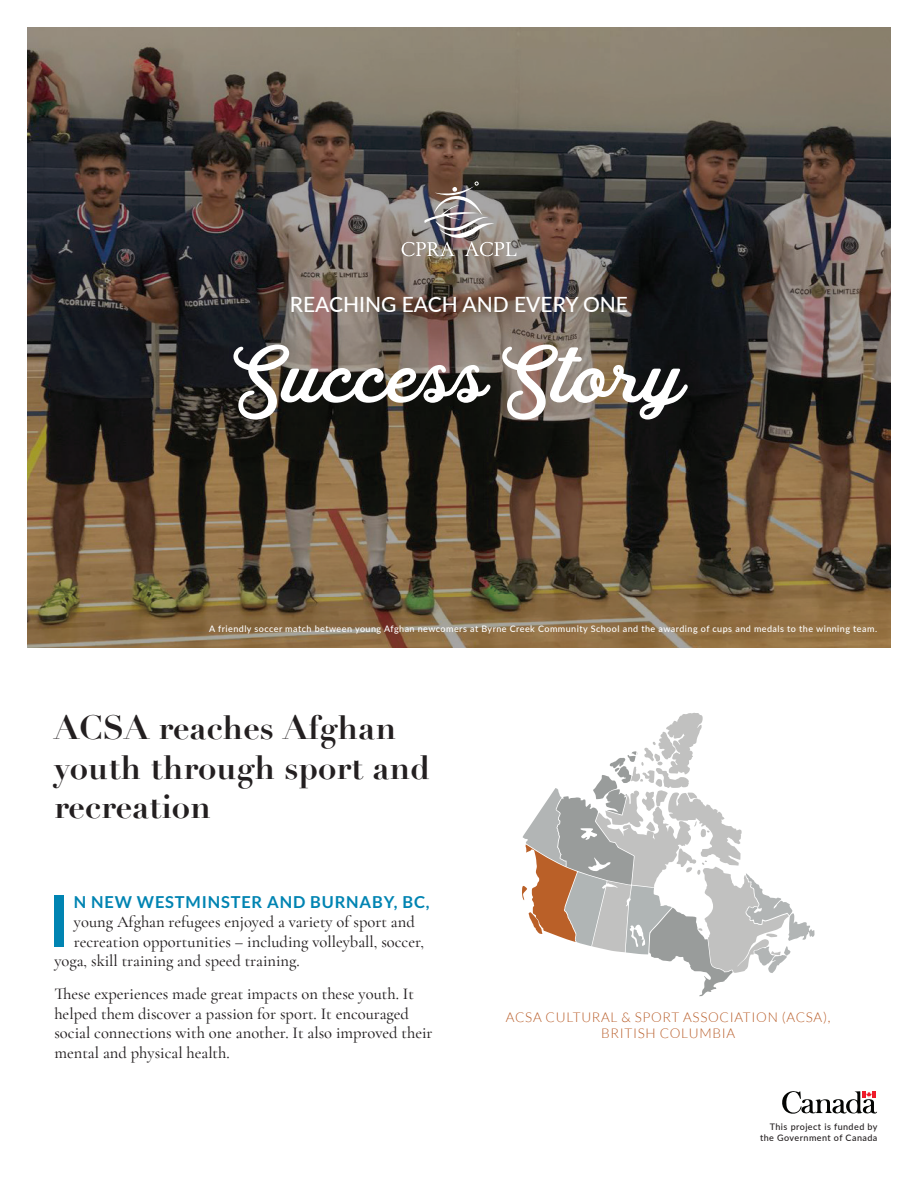
<style>
.page{position:relative;width:918px;height:1188px;background:#fff}
.page>*{position:absolute;margin:0;border:0;box-sizing:border-box;transform-origin:0 0}
.t1{font:75px "Hanley Pro Script";color:#fff}
.t2{font:700 71.25px "Lato";color:#0084b2}
.t3{font:700 33px/39.6px "Didot";color:#231f20}
.t4{font:500 21px "Lato";color:#fff}
.t5{font:500 16.5px/19.5px "Cormorant Garamond";color:#231f20}
.t6{font:700 16.5px "Lato";letter-spacing:.05em;color:#0084b2}
.t7{font:300 13.5px/16.2px "Lato";letter-spacing:.05em;color:#b85d29;text-align:center}
.t8{font:500 9px "Lato";letter-spacing:.05em;color:#fff}
.t9{font:500 9px/10.8px "Lato";letter-spacing:.05em;color:#231f20;text-align:right}
</style>
<div class="page">
<img style="left:27px;top:27px;width:864px;height:621px">
<svg style="left:402px;top:181px;width:114px;height:75px;background:#898280"></svg>
<svg style="left:522px;top:713px;width:293px;height:283px"></svg>
<svg style="left:782px;top:1091px;width:95px;height:23px"></svg>
<p class="t4" style="left:290px;top:290px;width:340px">REACHING EACH AND EVERY ONE</p>
<h1 class="t1" style="left:233px;top:317px;width:453px">Success Story</h1>
<p class="t8" style="left:209px;top:622px;width:670px">A friendly soccer match between young Afghan newcomers at Byrne Creek Community School and the awarding of cups and medals to the winning team.</p>
<h3 class="t3" style="left:54px;top:708px;width:377px">ACSA reaches Afghan youth through sport and recreation</h3>
<h2 class="t2" style="left:48px;top:880px;width:24px">I</h2>
<p class="t6" style="left:74px;top:892px;width:357px">N NEW WESTMINSTER AND BURNABY, BC,</p>
<p class="t5" style="left:74px;top:912px;width:342px">young Afghan refugees enjoyed a variety of sport and</p>
<p class="t5" style="left:74px;top:931px;width:352px">recreation opportunities – including volleyball, soccer,</p>
<p class="t5" style="left:54px;top:951px;width:247px">yoga, skill training and speed training.</p>
<p class="t5" style="left:54px;top:984px;width:380px">These experiences made great impacts on these youth. It helped them discover a passion for sport. It encouraged social connections with one another. It also improved their mental and physical health.</p>
<p class="t7" style="left:506px;top:1009px;width:326px">ACSA CULTURAL &amp; SPORT ASSOCIATION (ACSA),<br>BRITISH COLUMBIA</p>
<p class="t9" style="left:760px;top:1121px;width:119px">This project is funded by the Government of Canada</p>
</div>
